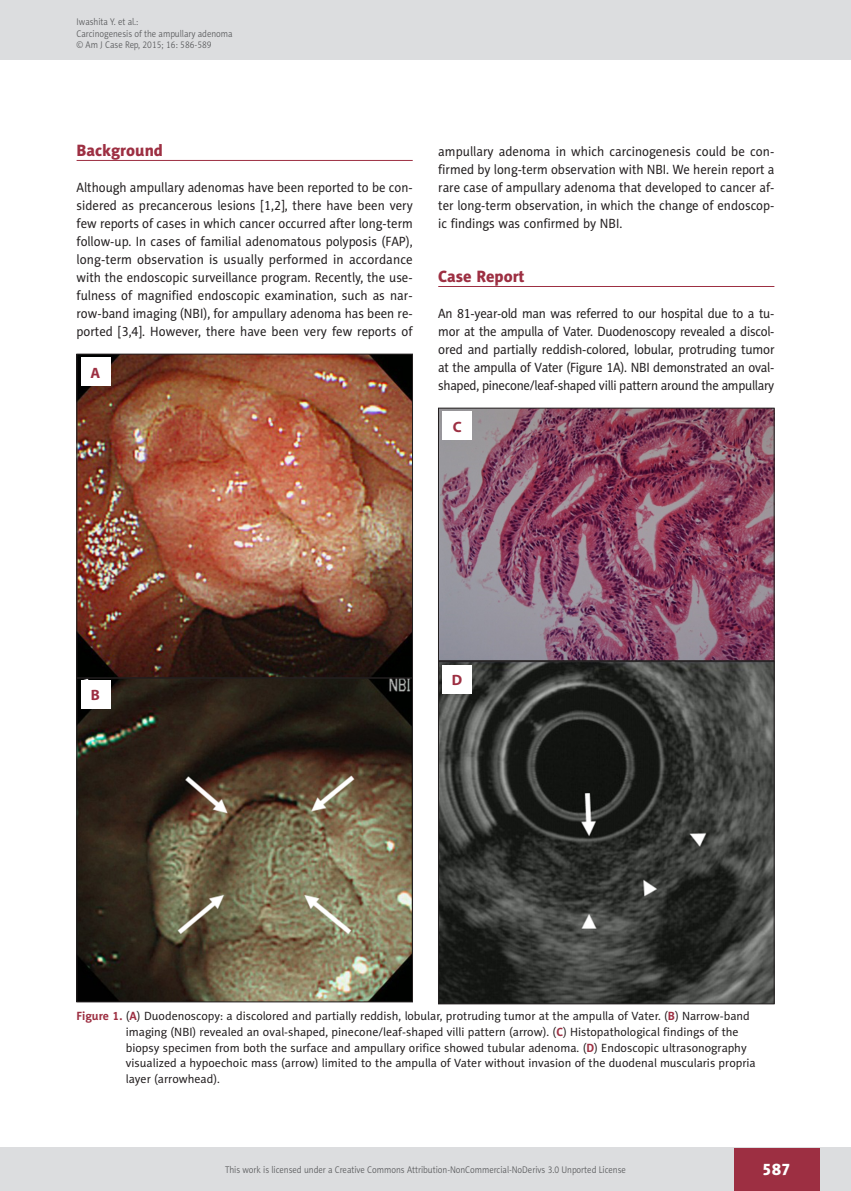
<style>
.page{position:relative;width:851px;height:1191px;background:#fff}
.page>*{position:absolute;margin:0;border:0;box-sizing:border-box;transform-origin:0 0}
.AJCR_Headline_1{font:16.5px "Naomi Sans EFN Heavy";color:#9d2f42}
.t1{font:16.5px "Naomi Sans EFN Heavy";color:#fff}
.t2{font:700 15px "Myriad Pro";color:#9d2f42}
.AJCR_Body{font:13.5px/18px "Naomi Sans EFN";color:#231f20;text-align:justify;scale:.95 1}
.AJCR_Rycina_tytul{font:12px/15.8px "Naomi Sans EFN";color:#231f20}
.AJCR_pagina_zywa{font:9.75px/11.2px "Naomi Sans EFN Light";color:#57585a;scale:.9 1}
.AJCR_pagina_sygnatur{font:9.75px "Naomi Sans EFN Light";color:#57585a;scale:.9 1}
.s1{font-weight:700;color:#9d2f42}
</style>
<div class="page">
<hr style="left:77px;top:160px;width:335px;height:1px;background:#9d2f42">
<hr style="left:438px;top:286px;width:336px;height:1px;background:#9d2f42">
<img style="left:79px;top:356px;width:331px;height:644px">
<div style="left:77px;top:354px;width:335px;height:324px;border:1px solid #231f20"></div>
<div style="left:81px;top:358px;width:29px;height:28px;background:#fff"></div>
<img style="left:440px;top:410px;width:332px;height:592px">
<div style="left:438px;top:408px;width:336px;height:253px;border:1px solid #231f20"></div>
<div style="left:442px;top:412px;width:30px;height:28px;background:#fff"></div>
<div style="left:438px;top:661px;width:336px;height:343px;border:1px solid #231f20"></div>
<div style="left:442px;top:665px;width:30px;height:28px;background:#fff"></div>
<div style="left:77px;top:678px;width:335px;height:324px;border:1px solid #231f20"></div>
<div style="left:81px;top:680px;width:29px;height:28px;background:#fff"></div>
<div style="left:0;top:1148px;width:850px;height:43px;background:#dcdddf"></div>
<div style="left:733px;top:1147px;width:86px;height:43px;background:#9d2f42"></div>
<div style="left:0;top:0;width:850px;height:60px;background:#dcdddf"></div>
<p class="AJCR_pagina_zywa" style="left:77px;top:16px;width:175px">Iwashita Y. et al.:<br>Carcinogenesis of the ampullary adenoma</p>
<p class="AJCR_pagina_sygnatur" style="left:77px;top:39px;width:152px">© Am J Case Rep, 2015; 16: 586-589</p>
<p class="AJCR_Headline_1" style="left:77px;top:140px;width:88px">Background</p>
<p class="AJCR_Body" style="left:77px;top:178px;width:355px">Although ampullary adenomas have been reported to be con&shy;sidered as precancerous lesions [1,2], there have been very few reports of cases in which cancer occurred after long-term follow-up. In cases of familial adenomatous polyposis (FAP), long-term observation is usually performed in accordance with the endoscopic surveillance program. Recently, the use&shy;fulness of magnified endoscopic examination, such as nar&shy;row-band imaging (NBI), for ampullary adenoma has been re&shy;ported [3,4]. However, there have been very few reports of</p>
<p class="t2" style="left:91px;top:363px;width:11px">A</p>
<p class="AJCR_Body" style="left:438px;top:142px;width:355px">ampullary adenoma in which carcinogenesis could be con&shy;firmed by long-term observation with NBI. We herein report a rare case of ampullary adenoma that developed to cancer af&shy;ter long-term observation, in which the change of endoscop&shy;ic findings was confirmed by NBI.</p>
<p class="AJCR_Headline_1" style="left:438px;top:266px;width:88px">Case Report</p>
<p class="AJCR_Body" style="left:438px;top:304px;width:355px">An 81-year-old man was referred to our hospital due to a tu&shy;mor at the ampulla of Vater. Duodenoscopy revealed a discol&shy;ored and partially reddish-colored, lobular, protruding tumor at the ampulla of Vater (Figure 1A). NBI demonstrated an oval&shy;shaped, pinecone/leaf-shaped villi pattern around the ampullary</p>
<p class="t2" style="left:452px;top:417px;width:10px">C</p>
<p class="t2" style="left:91px;top:685px;width:11px">B</p>
<p class="t2" style="left:452px;top:670px;width:12px">D</p>
<p class="AJCR_Rycina_tytul" style="left:126px;top:1008px;width:631px;text-indent:-49px"><span class="s1">Figure 1.</span> (<span class="s1">A</span>) Duodenoscopy: a discolored and partially reddish, lobular, protruding tumor at the ampulla of Vater. (<span class="s1">B</span>) Narrow-band imaging (NBI) revealed an oval-shaped, pinecone/leaf-shaped villi pattern (arrow). (<span class="s1">C</span>) Histopathological findings of the biopsy specimen from both the surface and ampullary orifice showed tubular adenoma. (<span class="s1">D</span>) Endoscopic ultrasonography visualized a hypoechoic mass (arrow) limited to the ampulla of Vater without invasion of the duodenal muscularis propria layer (arrowhead).</p>
<p class="AJCR_pagina_zywa" style="left:225px;top:1164px;width:447px">This work is licensed under a Creative Commons Attribution-NonCommercial-NoDerivs 3.0 Unported License</p>
<p class="t1" style="left:762px;top:1159px;width:30px">587</p>
</div>
